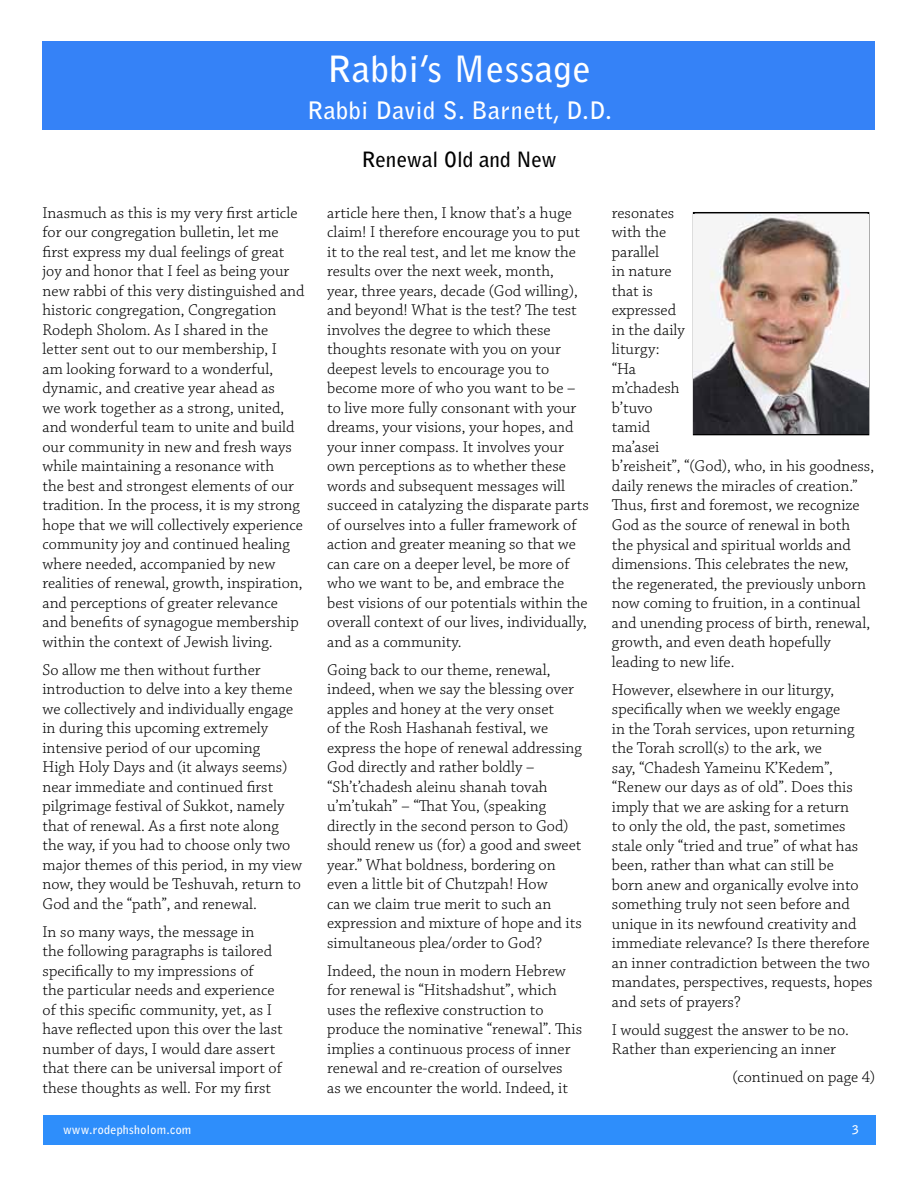
<style>
.page{position:relative;width:918px;height:1188px;background:#fff}
.page>*{position:absolute;margin:0;border:0;box-sizing:border-box;transform-origin:0 0}
.t1{font:700 36px "Bell Gothic Std";letter-spacing:.025em;color:#fff}
.t2{font:700 24px "Bell Gothic Std";letter-spacing:.025em;color:#fff}
.t3{font:700 21px "Bell Gothic Std";color:#000}
.t4{font:300 16.5px/19.5px "Chaparral Pro";color:#000}
.t5{font:700 12px "Bell Gothic Std";letter-spacing:.025em;color:#fff}
</style>
<div class="page">
<div style="left:43px;top:1115px;width:832px;height:30px;background:#2e8efb"></div>
<div style="left:43px;top:42px;width:832px;height:88px;background:#3582f7"></div>
<div style="left:693px;top:212px;width:176px;height:223px;border:2px solid #000"></div>
<img style="left:694px;top:214px;width:174px;height:220px">
<h1 class="t1" style="left:327px;top:47px;width:265px">Rabbi’s Message</h1>
<h2 class="t2" style="left:307px;top:96px;width:306px">Rabbi David S. Barnett, D.D.</h2>
<p class="t4" style="left:43px;top:203px;width:264px">Inasmuch as this is my very first article for our congregation bulletin, let me first express my dual feelings of great joy and honor that I feel as being your new rabbi of this very distinguished and historic congregation, Congregation Rodeph Sholom. As I shared in the letter sent out to our membership, I<br>am looking forward to a wonderful, dynamic, and creative year ahead as<br>we work together as a strong, united, and wonderful team to unite and build our community in new and fresh ways while maintaining a resonance with<br>the best and strongest elements of our tradition. In the process, it is my strong hope that we will collectively experience community joy and continued healing where needed, accompanied by new realities of renewal, growth, inspiration, and perceptions of greater relevance and benefits of synagogue membership within the context of Jewish living.</p>
<p class="t4" style="left:43px;top:661px;width:261px">So allow me then without further introduction to delve into a key theme we collectively and individually engage in during this upcoming extremely intensive period of our upcoming<br>High Holy Days and (it always seems) near immediate and continued first pilgrimage festival of Sukkot, namely that of renewal. As a first note along the way, if you had to choose only two major themes of this period, in my view now, they would be Teshuvah, return to God and the “path”, and renewal.</p>
<p class="t4" style="left:43px;top:923px;width:242px">In so many ways, the message in<br>the following paragraphs is tailored specifically to my impressions of<br>the particular needs and experience of this specific community, yet, as I have reflected upon this over the last number of days, I would dare assert that there can be universal import of these thoughts as well. For my first</p>
<p class="t3" style="left:361px;top:147px;width:197px">Renewal Old and New</p>
<p class="t4" style="left:327px;top:204px;width:263px">article here then, I know that’s a huge claim! I therefore encourage you to put it to the real test, and let me know the results over the next week, month,<br>year, three years, decade (God willing), and beyond! What is the test? The test involves the degree to which these thoughts resonate with you on your deepest levels to encourage you to become more of who you want to be – to live more fully consonant with your dreams, your visions, your hopes, and your inner compass. It involves your own perceptions as to whether these words and subsequent messages will succeed in catalyzing the disparate parts of ourselves into a fuller framework of action and greater meaning so that we can care on a deeper level, be more of who we want to be, and embrace the best visions of our potentials within the overall context of our lives, individually, and as a community.</p>
<p class="t4" style="left:327px;top:661px;width:256px">Going back to our theme, renewal, indeed, when we say the blessing over apples and honey at the very onset<br>of the Rosh Hashanah festival, we express the hope of renewal addressing God directly and rather boldly – “Sh’t’chadesh aleinu shanah tovah u’m’tukah” – “That You, (speaking directly in the second person to God) should renew us (for) a good and sweet year.” What boldness, bordering on even a little bit of Chutzpah! How<br>can we claim true merit to such an expression and mixture of hope and its simultaneous plea/order to God?</p>
<p class="t4" style="left:327px;top:962px;width:256px">Indeed, the noun in modern Hebrew for renewal is “Hitshadshut”, which uses the reflexive construction to produce the nominative “renewal”. This implies a continuous process of inner renewal and re-creation of ourselves<br>as we encounter the world. Indeed, it</p>
<p class="t4" style="left:612px;top:204px;width:264px">resonates<br>with the<br>parallel<br>in nature<br>that is<br>expressed<br>in the daily<br>liturgy:<br>“Ha<br>m’chadesh<br>b’tuvo<br>tamid<br>ma’asei<br>b’reisheit”, “(God), who, in his goodness, daily renews the miracles of creation.”<br>Thus, first and foremost, we recognize<br>God as the source of renewal in both the physical and spiritual worlds and dimensions. This celebrates the new, the regenerated, the previously unborn now coming to fruition, in a continual and unending process of birth, renewal, growth, and even death hopefully leading to new life.</p>
<p class="t4" style="left:612px;top:680px;width:262px">However, elsewhere in our liturgy, specifically when we weekly engage<br>in the Torah services, upon returning the Torah scroll(s) to the ark, we<br>say, “Chadesh Yameinu K’Kedem”, “Renew our days as of old”. Does this imply that we are asking for a return<br>to only the old, the past, sometimes stale only “tried and true” of what has been, rather than what can still be<br>born anew and organically evolve into something truly not seen before and unique in its newfound creativity and immediate relevance? Is there therefore an inner contradiction between the two mandates, perspectives, requests, hopes and sets of prayers?</p>
<p class="t4" style="left:612px;top:1020px;width:239px">I would suggest the answer to be no.<br>Rather than experiencing an inner</p>
<p class="t4" style="left:732px;top:1068px;width:144px">(continued on page 4)</p>
<p class="t5" style="left:63px;top:1122px;width:130px">www.rodephsholom.com</p>
<p class="t5" style="left:852px;top:1122px;width:8px">3</p>
</div>
